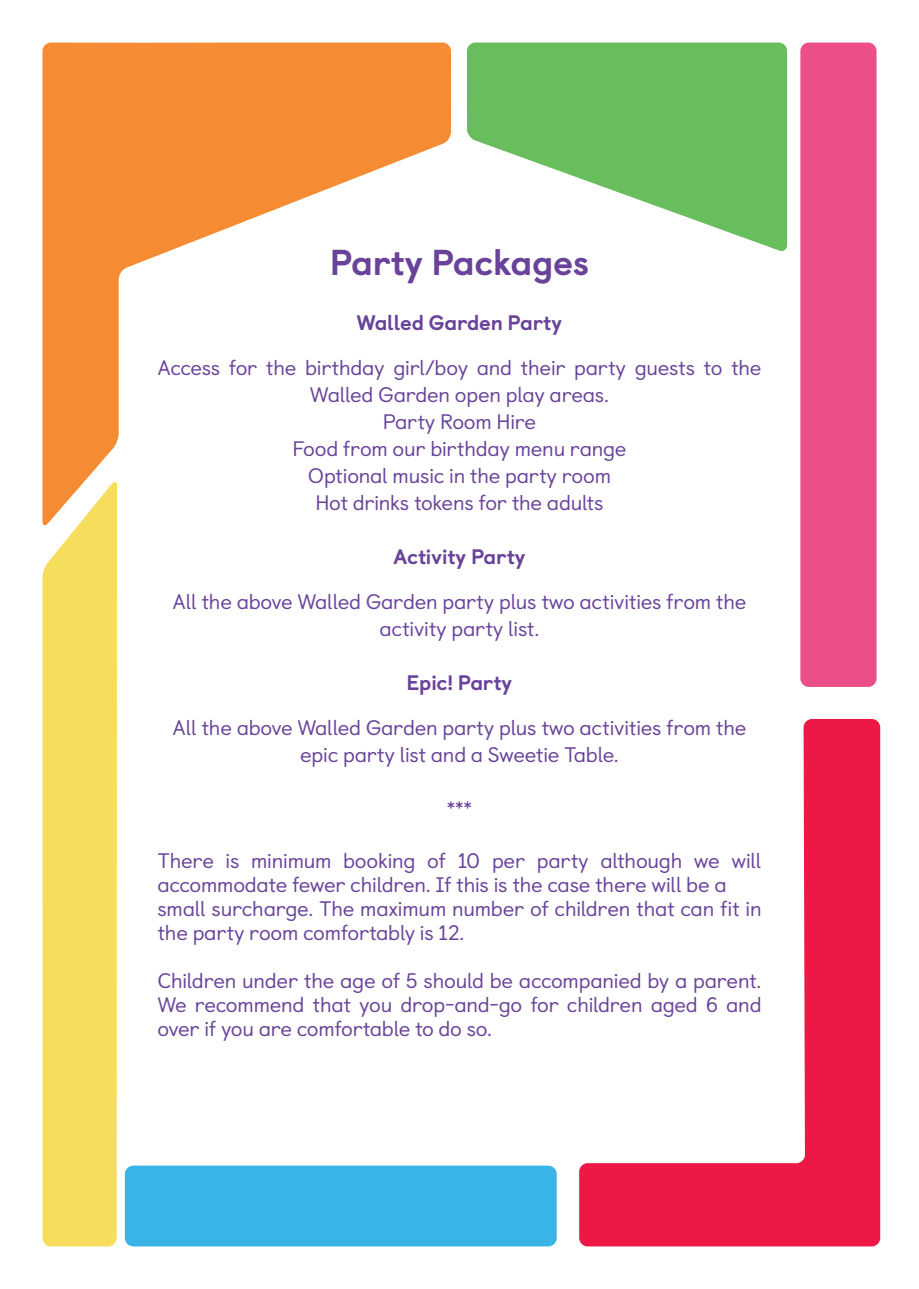
<style>
.page{position:relative;width:919px;height:1289px;background:#fff}
.page>*{position:absolute;margin:0;border:0;box-sizing:border-box;transform-origin:0 0}
.t1{font:800 36px "Castledown";letter-spacing:-.01em;color:#69439a}
.t2{font:21px/24px "Castledown";letter-spacing:-.01em;color:#69439a;text-align:center}
.t3{font:800 21px "Castledown";letter-spacing:-.01em;color:#69439a}
</style>
<div class="page">
<svg style="left:42px;top:43px;width:409px;height:437px"></svg>
<svg style="left:42px;top:480px;width:75px;height:766px;background:#f6de62"></svg>
<svg style="left:467px;top:43px;width:320px;height:208px;fill:#68be5c"></svg>
<div style="left:800px;top:43px;width:76px;height:644px;background:#eb4e89;border-radius:9px"></div>
<svg style="left:579px;top:719px;width:301px;height:527px"></svg>
<div style="left:125px;top:1165px;width:431px;height:81px;background:#39b4e7;border-radius:9px"></div>
<p class="t1" style="left:330px;top:240px;width:261px">Party Packages</p>
<p class="t3" style="left:356px;top:310px;width:207px">Walled Garden Party</p>
<p class="t2" style="left:157px;top:354px;width:605px;line-height:27px">Access for the birthday girl/boy and their party guests to the<br>Walled Garden open play areas.</p>
<p class="t2" style="left:382px;top:410px;width:155px">Party Room Hire</p>
<p class="t2" style="left:292px;top:437px;width:335px">Food from our birthday menu range</p>
<p class="t2" style="left:308px;top:464px;width:304px">Optional music in the party room</p>
<p class="t2" style="left:315px;top:491px;width:290px">Hot drinks tokens for the adults</p>
<p class="t3" style="left:393px;top:544px;width:134px">Activity Party</p>
<p class="t2" style="left:172px;top:588px;width:575px;line-height:27px">All the above Walled Garden party plus two activities from the activity party list.</p>
<p class="t3" style="left:406px;top:670px;width:108px">Epic! Party</p>
<p class="t2" style="left:172px;top:714px;width:575px;line-height:27px">All the above Walled Garden party plus two activities from the epic party list and a Sweetie Table.</p>
<p class="t2" style="left:447px;top:797px;width:27px">***</p>
<p class="t2" style="left:157px;top:848px;width:605px;text-align:left">There is minimum booking of 10 per party although we will accommodate fewer children. If this is the case there will be a</p>
<p class="t2" style="left:157px;top:896px;width:605px;text-align:left">small surcharge. The maximum number of children that can fit in the party room comfortably is 12.</p>
<p class="t2" style="left:157px;top:968px;width:605px;text-align:justify">Children under the age of 5 should be accompanied by a parent.<br>We recommend that you drop-and-go for children aged 6 and over if you are comfortable to do so.</p>
</div>
